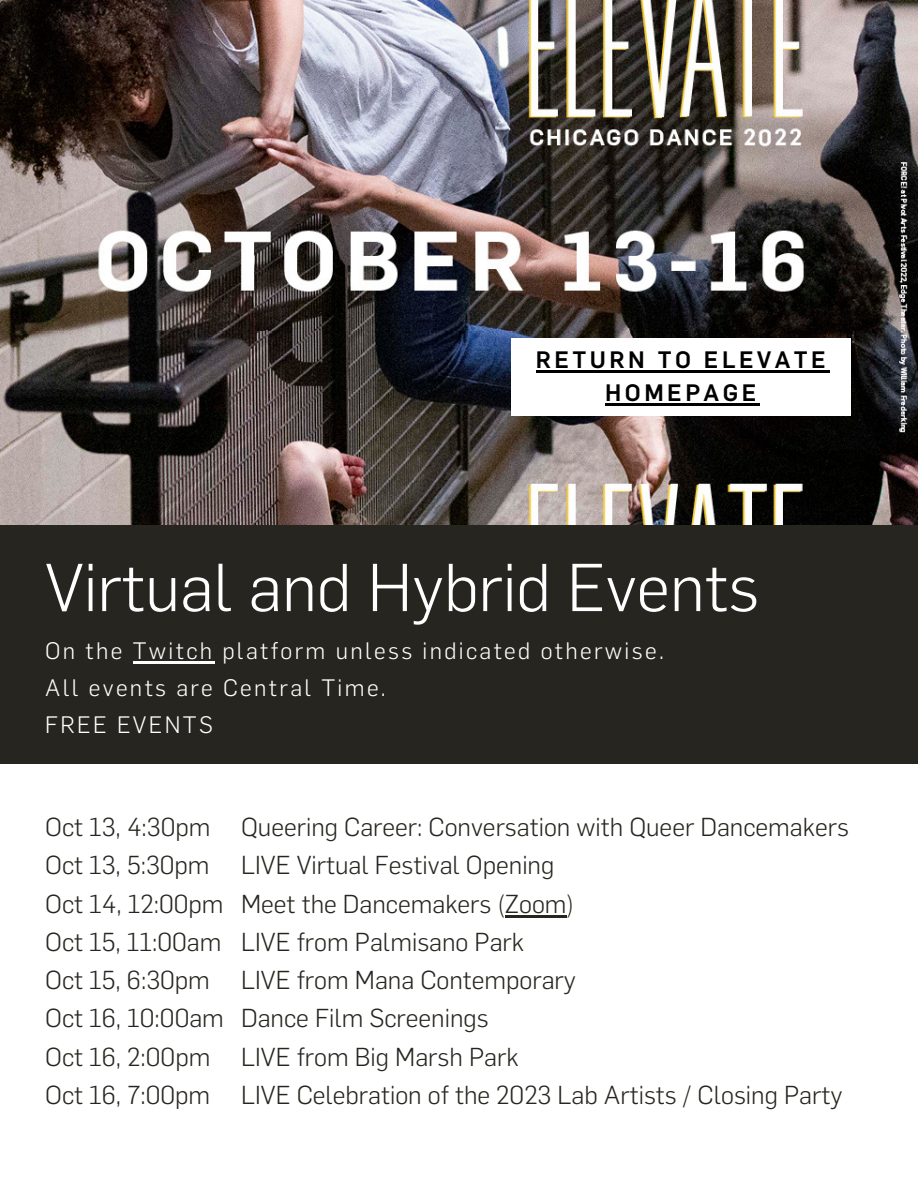
<style>
.page{position:relative;width:918px;height:1188px;background:#27251f}
.page>*{position:absolute;margin:0;border:0;box-sizing:border-box;transform-origin:0 0}
.t1{font:300 66.3px "Flama";color:#fff}
.t2{font:300 25.5px/38.2px "Flama";color:#27251f}
.t3{font:300 23.4px/37.2px "Flama";letter-spacing:.1em;color:#fff}
.t4{font:500 23.4px/32.7px "Flama";letter-spacing:.15em;color:#000;text-align:center}
</style>
<div class="page">
<div style="left:0;top:764px;width:918px;height:424px;background:#fff"></div>
<img style="left:0;top:0;width:918px;height:524px">
<hr style="left:505px;top:915px;width:62px;height:2px;background:#27251f">
<hr style="left:133px;top:661px;width:82px;height:3px;background:#fff">
<div style="left:511px;top:339px;width:339px;height:77px;background:#fff"></div>
<hr style="left:536px;top:370px;width:293px;height:3px;background:#000">
<hr style="left:605px;top:403px;width:155px;height:2px;background:#000">
<p class="t4" style="left:536px;top:343px;width:292px">RETURN TO ELEVATE<br>HOMEPAGE</p>
<h1 class="t1" style="left:45px;top:548px;width:716px">Virtual and Hybrid Events</h1>
<p class="t3" style="left:45px;top:632px;width:620px">On the Twitch platform unless indicated otherwise.<br>All events are Central Time.<br>FREE EVENTS</p>
<p class="t2" style="left:45px;top:808px;width:180px">Oct 13, 4:30pm<br>Oct 13, 5:30pm<br>Oct 14, 12:00pm<br>Oct 15, 11:00am<br>Oct 15, 6:30pm<br>Oct 16, 10:00am<br>Oct 16, 2:00pm<br>Oct 16, 7:00pm</p>
<p class="t2" style="left:241px;top:808px;width:609px">Queering Career: Conversation with Queer Dancemakers LIVE Virtual Festival Opening<br>Meet the Dancemakers (Zoom)<br>LIVE from Palmisano Park<br>LIVE from Mana Contemporary<br>Dance Film Screenings<br>LIVE from Big Marsh Park<br>LIVE Celebration of the 2023 Lab Artists / Closing Party</p>
</div>
